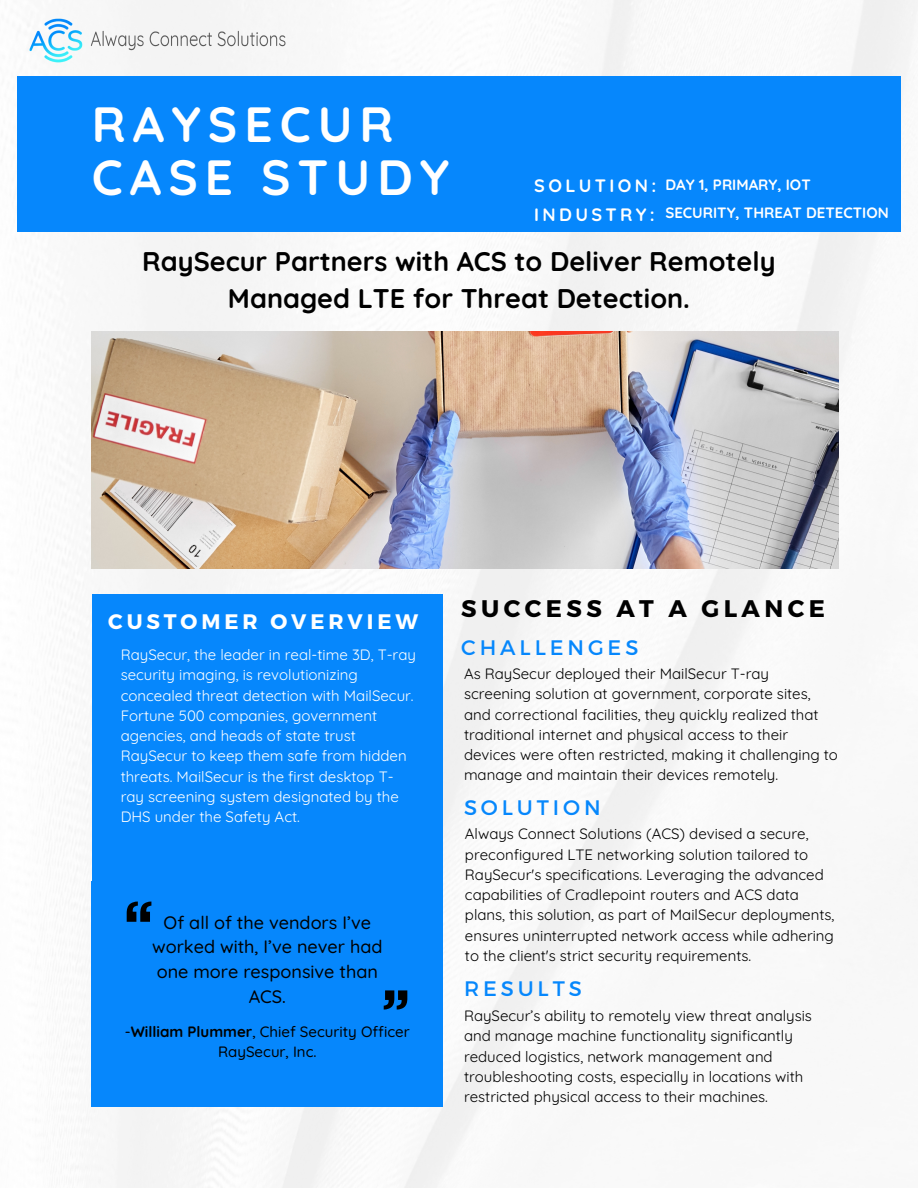
<style>
.page{position:relative;width:918px;height:1188px;background:#fff}
.page>*{position:absolute;margin:0;border:0;box-sizing:border-box;transform-origin:0 0}
.t1{font:700 49.5px/52.8px "Quicksand";letter-spacing:.14em;color:#fff}
.t2{font:700 27px/37.2px "Quicksand";color:#000;text-align:center}
.t3{font:700 24px "Montserrat";letter-spacing:.185em;color:#000}
.t4{font:21px "Montserrat";letter-spacing:.185em;color:#0687fc}
.t5{font:700 21px "Montserrat";letter-spacing:.185em;color:#fff}
.t6{font:500 18px/24.8px "Quicksand";color:#000;text-align:center}
.t7{font:700 18px "Quicksand";letter-spacing:.185em;color:#fff}
.t8{font:15px/20.2px "Quicksand";color:#000}
.t9{font:15px/20.2px "Quicksand";color:#fff}
.t10{font:500 15px "Quicksand";color:#000}
.t11{font:700 15px "Quicksand";color:#fff}
.s1{font-weight:700}
</style>
<div class="page">
<img style="left:17px;top:0;width:901px;height:1188px">
<div style="left:18px;top:77px;width:883px;height:155px;background:#0687fc"></div>
<div style="left:92px;top:594px;width:351px;height:296px;background:#0687fc"></div>
<div style="left:92px;top:881px;width:351px;height:225px;background:#0687fc"></div>
<svg style="left:127px;top:902px;width:24px;height:20px"></svg>
<svg style="left:384px;top:991px;width:23px;height:19px"></svg>
<img style="left:92px;top:331px;width:747px;height:237px">
<img style="left:17px;top:1px;width:288px;height:79px">
<p class="t1" style="left:92px;top:97px;width:359px">RAYSECUR<br>CASE STUDY</p>
<p class="t7" style="left:534px;top:174px;width:124px">SOLUTION:</p>
<p class="t11" style="left:665px;top:175px;width:147px">DAY 1, PRIMARY, IOT</p>
<h4 class="t7" style="left:534px;top:203px;width:122px">INDUSTRY:</h4>
<p class="t11" style="left:665px;top:203px;width:225px">SECURITY, THREAT DETECTION</p>
<p class="t2" style="left:142px;top:242px;width:635px">RaySecur Partners with ACS to Deliver Remotely<br>Managed LTE for Threat Detection.</p>
<h3 class="t5" style="left:108px;top:608px;width:311px">CUSTOMER OVERVIEW</h3>
<p class="t9" style="left:121px;top:644px;width:297px">RaySecur, the leader in real-time 3D, T-ray security imaging, is revolutionizing concealed threat detection with MailSecur.<br>Fortune 500 companies, government agencies, and heads of state trust RaySecur to keep them safe from hidden threats. MailSecur is the first desktop T&shy;ray screening system designated by the DHS under the Safety Act.</p>
<p class="t6" style="left:152px;top:910px;width:232px">Of all of the vendors I’ve worked with, I’ve never had one more responsive than<br>ACS.</p>
<h6 class="t10" style="left:125px;top:1022px;width:286px">-<span class="s1">William Plummer</span>, Chief Security Officer</h6>
<p class="t10" style="left:218px;top:1042px;width:100px">RaySecur, Inc.</p>
<p class="t3" style="left:461px;top:593px;width:365px">SUCCESS AT A GLANCE</p>
<h5 class="t4" style="left:461px;top:633px;width:179px">CHALLENGES</h5>
<p class="t8" style="left:464px;top:663px;width:375px">As RaySecur deployed their MailSecur T-ray screening solution at government, corporate sites, and correctional facilities, they quickly realized that traditional internet and physical access to their devices were often restricted, making it challenging to manage and maintain their devices remotely.</p>
<p class="t4" style="left:464px;top:794px;width:138px">SOLUTION</p>
<p class="t8" style="left:465px;top:824px;width:371px">Always Connect Solutions (ACS) devised a secure, preconfigured LTE networking solution tailored to RaySecur's specifications. Leveraging the advanced capabilities of Cradlepoint routers and ACS data plans, this solution, as part of MailSecur deployments, ensures uninterrupted network access while adhering to the client's strict security requirements.</p>
<p class="t4" style="left:464px;top:974px;width:119px">RESULTS</p>
<h6 class="t8" style="left:464px;top:1005px;width:349px">RaySecur’s ability to remotely view threat analysis and manage machine functionality significantly reduced logistics, network management and troubleshooting costs, especially in locations with restricted physical access to their machines.</h6>
</div>
